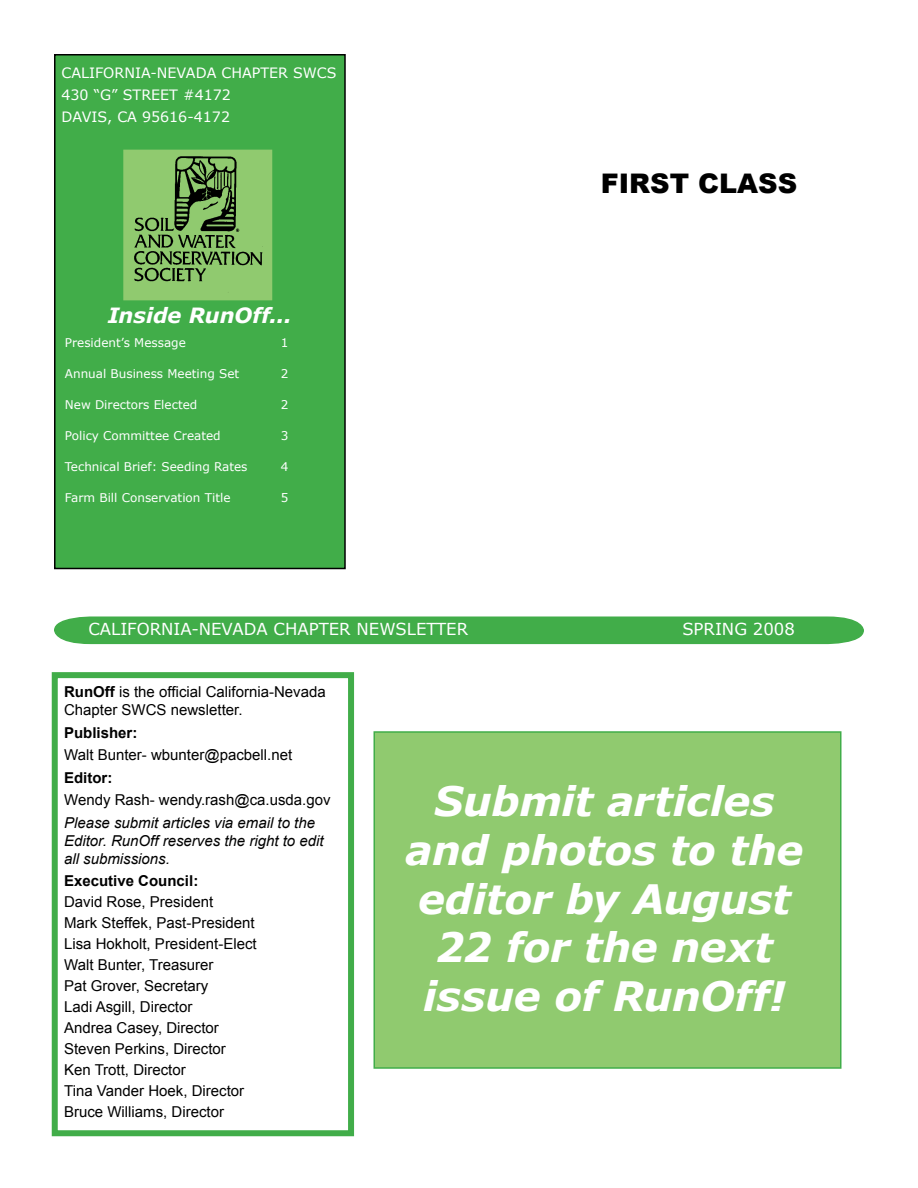
<style>
.page{position:relative;width:918px;height:1188px;background:#fff}
.page>*{position:absolute;margin:0;border:0;box-sizing:border-box;transform-origin:0 0}
.t1{font:italic 700 40.5px/48.6px "Verdana";letter-spacing:-.01em;color:#fff;text-align:center}
.t2{font:900 27px "Arial";color:#000}
.t3{font:italic 700 21px "Verdana";letter-spacing:-.005em;color:#fff}
.t4{font:16.5px "Verdana";color:#fff}
.t5{font:15px/21px "Arial";color:#000}
.t6{font:italic 15px/18px "Arial";color:#000}
.t7{font:700 15px "Arial";color:#000}
.t8{font:14.25px/21.6px "Verdana";color:#fff}
.t9{font:12px "Verdana";color:#fff}
.s1{font-weight:700}
</style>
<div class="page">
<svg style="left:54px;top:616px;width:810px;height:29px;background:#62bb69"></svg>
<div style="left:88px;top:621px;width:739px;height:18px;background:#41ad49"></div>
<div style="left:87px;top:620px;width:741px;height:20px;border:2px solid #41ad49"></div>
<div style="left:55px;top:55px;width:290px;height:513px;background:#41ad49"></div>
<div style="left:54px;top:54px;width:292px;height:515px;border:2px solid #000"></div>
<img style="left:126px;top:153px;width:143px;height:144px">
<div style="left:123px;top:150px;width:149px;height:150px;border:2px solid #90ca6f"></div>
<div style="left:52px;top:672px;width:302px;height:464px;border:6px solid #41ad49"></div>
<div style="left:374px;top:732px;width:467px;height:336px;background:#90ca6f"></div>
<div style="left:374px;top:731px;width:468px;height:338px;border:2px solid #41ad49"></div>
<p class="t8" style="left:62px;top:62px;width:277px">california-nevada chapter swcs<br>430 “G” street #4172<br>Davis, ca 95616-4172</p>
<h3 class="t3" style="left:108px;top:302px;width:186px">Inside RunOff...</h3>
<p class="t9" style="left:65px;top:335px;width:123px">President’s Message</p>
<p class="t9" style="left:281px;top:335px;width:9px">1</p>
<p class="t9" style="left:65px;top:366px;width:176px">Annual Business Meeting Set</p>
<p class="t9" style="left:281px;top:366px;width:9px">2</p>
<p class="t9" style="left:65px;top:397px;width:134px">N ew D irectors Elected</p>
<p class="t9" style="left:281px;top:397px;width:9px">2</p>
<p class="t9" style="left:65px;top:428px;width:157px">Policy Committee Created</p>
<p class="t9" style="left:281px;top:428px;width:9px">3</p>
<p class="t9" style="left:65px;top:459px;width:184px">Technical Brief: Seeding Rates</p>
<p class="t9" style="left:281px;top:459px;width:9px">4</p>
<p class="t9" style="left:65px;top:490px;width:167px">Farm Bill Conservation Title</p>
<p class="t9" style="left:281px;top:490px;width:9px">5</p>
<h2 class="t2" style="left:601px;top:163px;width:198px">FIRST CLASS</h2>
<p class="t4" style="left:88px;top:618px;width:381px">california-nevada chapter newsletter</p>
<p class="t4" style="left:682px;top:618px;width:114px">spring 2008</p>
<p class="t5" style="left:64px;top:683px;width:263px;line-height:18px"><span class="s1">RunOff</span> is the official California-Nevada<br>Chapter SWCS newsletter.</p>
<p class="t7" style="left:64px;top:723px;width:75px">Publisher:</p>
<p class="t5" style="left:64px;top:745px;width:230px">Walt Bunter- wbunter@pacbell.net</p>
<p class="t7" style="left:64px;top:768px;width:50px">Editor:</p>
<p class="t5" style="left:64px;top:790px;width:268px">Wendy Rash- wendy.rash@ca.usda.gov</p>
<p class="t6" style="left:64px;top:814px;width:261px">Please submit articles via email to the<br>Editor. RunOff reserves the right to edit all submissions.</p>
<p class="t7" style="left:64px;top:871px;width:136px">Executive Council:</p>
<p class="t5" style="left:64px;top:892px;width:194px">David Rose, President<br>Mark Steffek, Past-President<br>Lisa Hokholt, President-Elect<br>Walt Bunter, Treasurer<br>Pat Grover, Secretary<br>Ladi Asgill, Director<br>Andrea Casey, Director<br>Steven Perkins, Director<br>Ken Trott, Director<br>Tina Vander Hoek, Director<br>Bruce Williams, Director</p>
<h1 class="t1" style="left:406px;top:776px;width:399px">Submit articles and photos to the editor by August<br>22 for the next issue of RunOff!</h1>
</div>
